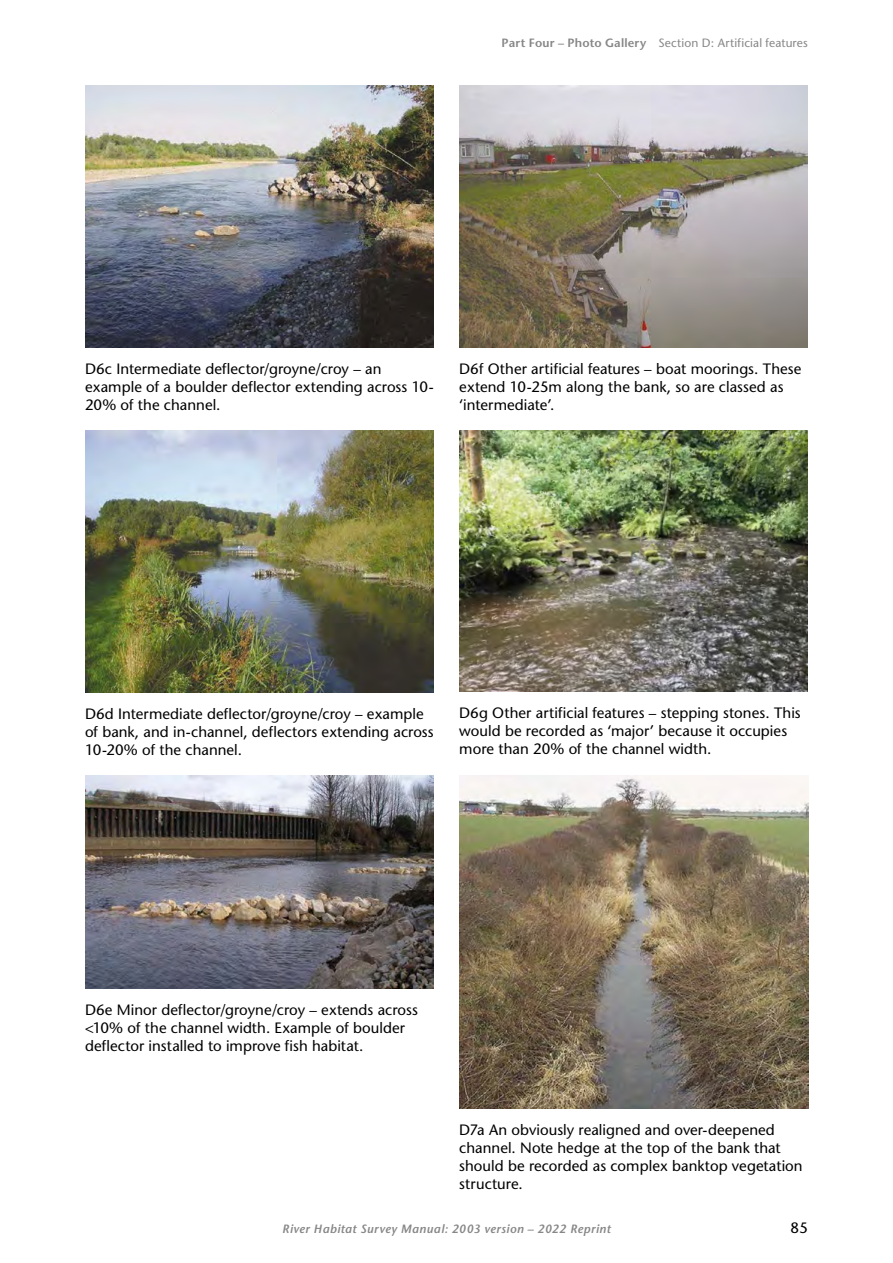
<style>
.page{position:relative;width:893px;height:1263px;background:#fff}
.page>*{position:absolute;margin:0;border:0;box-sizing:border-box;transform-origin:0 0}
.t1{font:500 15px/18px "Stone Sans Std";letter-spacing:.005em;color:#000}
.t2{font:500 12px "Stone Sans Std";letter-spacing:.01em;color:#878787}
.t3{font:italic 600 12px "Stone Sans Std";letter-spacing:.035em;color:#878787}
.s1{font-weight:600}
</style>
<div class="page">
<img style="left:85px;top:85px;width:349px;height:262px">
<img style="left:85px;top:431px;width:349px;height:261px">
<img style="left:85px;top:776px;width:349px;height:213px">
<img style="left:459px;top:85px;width:349px;height:262px">
<img style="left:459px;top:431px;width:349px;height:261px">
<img style="left:459px;top:775px;width:349px;height:333px">
<p class="t2" style="left:502px;top:35px;width:308px"><span class="s1">Part Four – Photo Gallery</span> Section D: Artificial features</p>
<p class="t1" style="left:85px;top:359px;width:350px">D6c Intermediate deflector/groyne/croy – an example of a boulder deflector extending across 10-<br>20% of the channel.</p>
<p class="t1" style="left:459px;top:359px;width:344px">D6f Other artificial features – boat moorings. These extend 10-25m along the bank, so are classed as ‘intermediate’.</p>
<p class="t1" style="left:85px;top:705px;width:350px">D6d Intermediate deflector/groyne/croy – example of bank, and in-channel, deflectors extending across<br>10-20% of the channel.</p>
<p class="t1" style="left:459px;top:704px;width:343px">D6g Other artificial features – stepping stones. This would be recorded as ‘major’ because it occupies more than 20% of the channel width.</p>
<p class="t1" style="left:85px;top:1001px;width:334px">D6e Minor deflector/groyne/croy – extends across &lt;10% of the channel width. Example of boulder deflector installed to improve fish habitat.</p>
<p class="t1" style="left:459px;top:1120px;width:345px">D7a An obviously realigned and over-deepened channel. Note hedge at the top of the bank that should be recorded as complex banktop vegetation structure.</p>
<p class="t3" style="left:282px;top:1222px;width:330px">River Habitat Survey Manual: 2003 version – 2022 Reprint</p>
<p class="t1" style="left:790px;top:1219px;width:19px">85</p>
</div>
